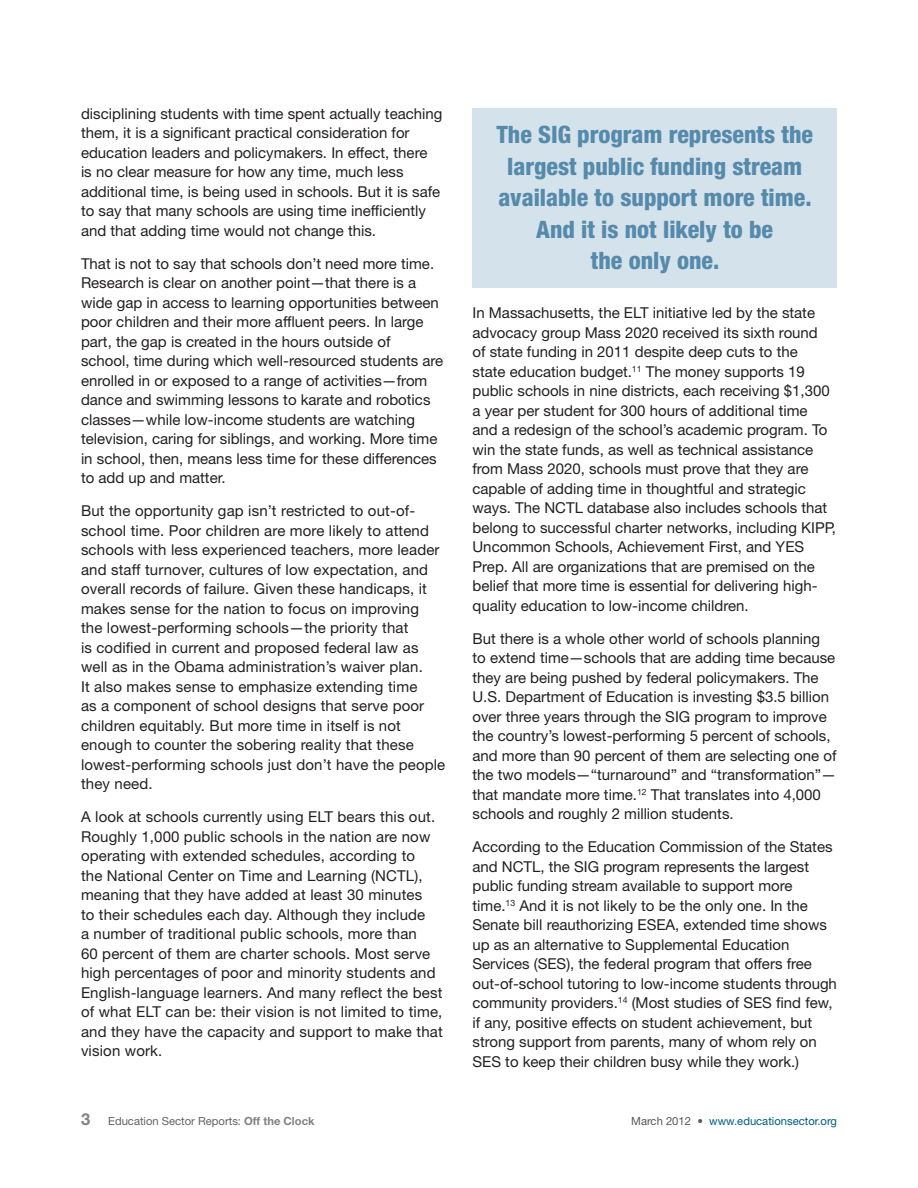
<style>
.page{position:relative;width:918px;height:1188px;background:#fff}
.page>*{position:absolute;margin:0;border:0;box-sizing:border-box;transform-origin:0 0}
.t1{font:800 condensed 24px/31.5px "Helvetica Neue LT Std";color:#568aab;text-align:center}
.t2{font:15px/19.5px "Helvetica Neue LT Std";color:#231f20}
.t3{font:11.25px "Helvetica Neue LT Std";color:#636366}
.t4{font:11.25px "Helvetica Neue LT Std";color:#005c82}
.s1{font-weight:700;font-size:16.5px;color:#808285}
.s2{font-weight:700;color:#808285}
.s3{color:#57585a}
</style>
<div class="page">
<div style="left:472px;top:108px;width:365px;height:179px;background:#d4e2ec"></div>
<p class="t2" style="left:81px;top:103px;width:363px">disciplining students with time spent actually teaching them, it is a significant practical consideration for education leaders and policymakers. In effect, there<br>is no clear measure for how any time, much less additional time, is being used in schools. But it is safe to say that many schools are using time inefficiently and that adding time would not change this.</p>
<p class="t2" style="left:81px;top:253px;width:364px">That is not to say that schools don’t need more time.<br>Research is clear on another point—that there is a wide gap in access to learning opportunities between poor children and their more affluent peers. In large part, the gap is created in the hours outside of<br>school, time during which well-resourced students are enrolled in or exposed to a range of activities—from dance and swimming lessons to karate and robotics classes—while low-income students are watching television, caring for siblings, and working. More time in school, then, means less time for these differences to add up and matter.</p>
<p class="t2" style="left:81px;top:501px;width:366px">But the opportunity gap isn’t restricted to out-of&shy;school time. Poor children are more likely to attend schools with less experienced teachers, more leader and staff turnover, cultures of low expectation, and overall records of failure. Given these handicaps, it makes sense for the nation to focus on improving<br>the lowest-performing schools—the priority that<br>is codified in current and proposed federal law as well as in the Obama administration’s waiver plan.<br>It also makes sense to emphasize extending time<br>as a component of school designs that serve poor children equitably. But more time in itself is not enough to counter the sobering reality that these lowest-performing schools just don’t have the people they need.</p>
<p class="t2" style="left:81px;top:807px;width:363px">A look at schools currently using ELT bears this out.<br>Roughly 1,000 public schools in the nation are now operating with extended schedules, according to<br>the National Center on Time and Learning (NCTL), meaning that they have added at least 30 minutes<br>to their schedules each day. Although they include<br>a number of traditional public schools, more than<br>60 percent of them are charter schools. Most serve high percentages of poor and minority students and English-language learners. And many reflect the best of what ELT can be: their vision is not limited to time, and they have the capacity and support to make that vision work.</p>
<h1 class="t1" style="left:496px;top:119px;width:318px">The SIG program represents the largest public funding stream available to support more time.<br>And it is not likely to be<br>the only one.</h1>
<p class="t2" style="left:472px;top:303px;width:365px">In Massachusetts, the ELT initiative led by the state advocacy group Mass 2020 received its sixth round<br>of state funding in 2011 despite deep cuts to the<br>state education budget.<sup>11</sup> The money supports 19 public schools in nine districts, each receiving $1,300 a year per student for 300 hours of additional time and a redesign of the school’s academic program. To win the state funds, as well as technical assistance from Mass 2020, schools must prove that they are capable of adding time in thoughtful and strategic ways. The NCTL database also includes schools that belong to successful charter networks, including KIPP, Uncommon Schools, Achievement First, and YES Prep. All are organizations that are premised on the belief that more time is essential for delivering high&shy;quality education to low-income children.</p>
<p class="t2" style="left:473px;top:628px;width:366px">But there is a whole other world of schools planning to extend time—schools that are adding time because they are being pushed by federal policymakers. The U.S. Department of Education is investing $3.5 billion over three years through the SIG program to improve the country’s lowest-performing 5 percent of schools, and more than 90 percent of them are selecting one of the two models—“turnaround” and “transformation”— that mandate more time.<sup>12</sup> That translates into 4,000 schools and roughly 2 million students.</p>
<p class="t2" style="left:473px;top:837px;width:366px">According to the Education Commission of the States and NCTL, the SIG program represents the largest public funding stream available to support more time.<sup>13</sup> And it is not likely to be the only one. In the Senate bill reauthorizing ESEA, extended time shows up as an alternative to Supplemental Education Services (SES), the federal program that offers free out-of-school tutoring to low-income students through community providers.<sup>14</sup> (Most studies of SES find few, if any, positive effects on student achievement, but strong support from parents, many of whom rely on SES to keep their children busy while they work.)</p>
<p class="t3" style="left:81px;top:1114px;width:235px"><span class="s1">3</span> Education Sector Reports: <span class="s2">Off the Clock</span></p>
<p class="t4" style="left:631px;top:1114px;width:207px"><span class="s3">March 2012 •</span> www.educationsector.org</p>
</div>
